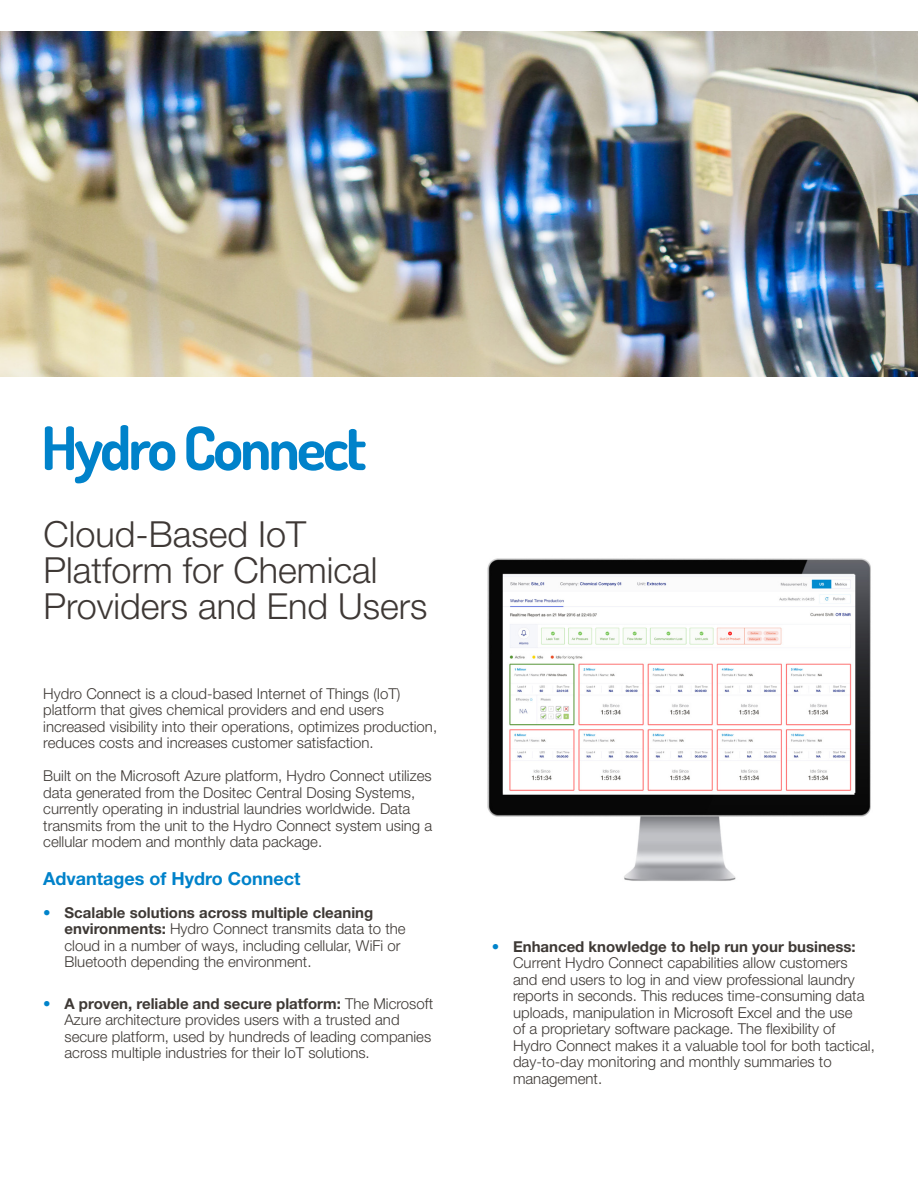
<style>
.page{position:relative;width:918px;height:1188px;background:#fff}
.page>*{position:absolute;margin:0;border:0;box-sizing:border-box;transform-origin:0 0}
.t1{font:700 60px "Dosis";letter-spacing:-.05em;color:#0082ca}
.Heading_Black{font:300 36px/36px "Helvetica Neue";color:#3e3835}
.Sub_Heading_Blue{font:700 18px "Helvetica Neue";color:#0082ca}
.Body_Black_Bullets_b{font:300 15px/16.5px "Helvetica Neue";color:#3e3935}
.Body_Black{font:300 15px/16.5px "Helvetica Neue";color:#3e3935}
.s1{font-weight:700;color:#0083ca}
.s2{font-weight:700}
</style>
<div class="page">
<img style="left:0;top:32px;width:918px;height:344px">
<img style="left:487px;top:558px;width:384px;height:323px">
<h1 class="t1" style="left:41px;top:409px;width:327px">Hydro Connect</h1>
<p class="Heading_Black" style="left:43px;top:515px;width:386px">Cloud-Based IoT<br>Platform for Chemical<br>Providers and End Users</p>
<p class="Body_Black" style="left:43px;top:685px;width:395px">Hydro Connect is a cloud-based Internet of Things (IoT) platform that gives chemical providers and end users increased visibility into their operations, optimizes production, reduces costs and increases customer satisfaction.</p>
<p class="Body_Black" style="left:43px;top:767px;width:390px">Built on the Microsoft Azure platform, Hydro Connect utilizes data generated from the Dositec Central Dosing Systems, currently operating in industrial laundries worldwide. Data transmits from the unit to the Hydro Connect system using a cellular modem and monthly data package.</p>
<p class="Sub_Heading_Blue" style="left:43px;top:867px;width:259px">Advantages of Hydro Connect</p>
<p class="Body_Black_Bullets_b" style="left:65px;top:904px;width:343px;text-indent:-21px"><span class="s1">•</span> <span class="s2">Scalable solutions across multiple cleaning environments:</span> Hydro Connect transmits data to the cloud in a number of ways, including cellular, WiFi or Bluetooth depending the environment.</p>
<p class="Body_Black_Bullets_b" style="left:65px;top:995px;width:370px;text-indent:-21px"><span class="s1">•</span> <span class="s2">A proven, reliable and secure platform:</span> The Microsoft Azure architecture provides users with a trusted and secure platform, used by hundreds of leading companies across multiple industries for their IoT solutions.</p>
<p class="Body_Black_Bullets_b" style="left:513px;top:938px;width:363px;text-indent:-21px"><span class="s1">•</span> <span class="s2">Enhanced knowledge to help run your business:<br></span>Current Hydro Connect capabilities allow customers and end users to log in and view professional laundry reports in seconds. This reduces time-consuming data uploads, manipulation in Microsoft Excel and the use<br>of a proprietary software package. The flexibility of Hydro Connect makes it a valuable tool for both tactical, day-to-day monitoring and monthly summaries to management.</p>
</div>
